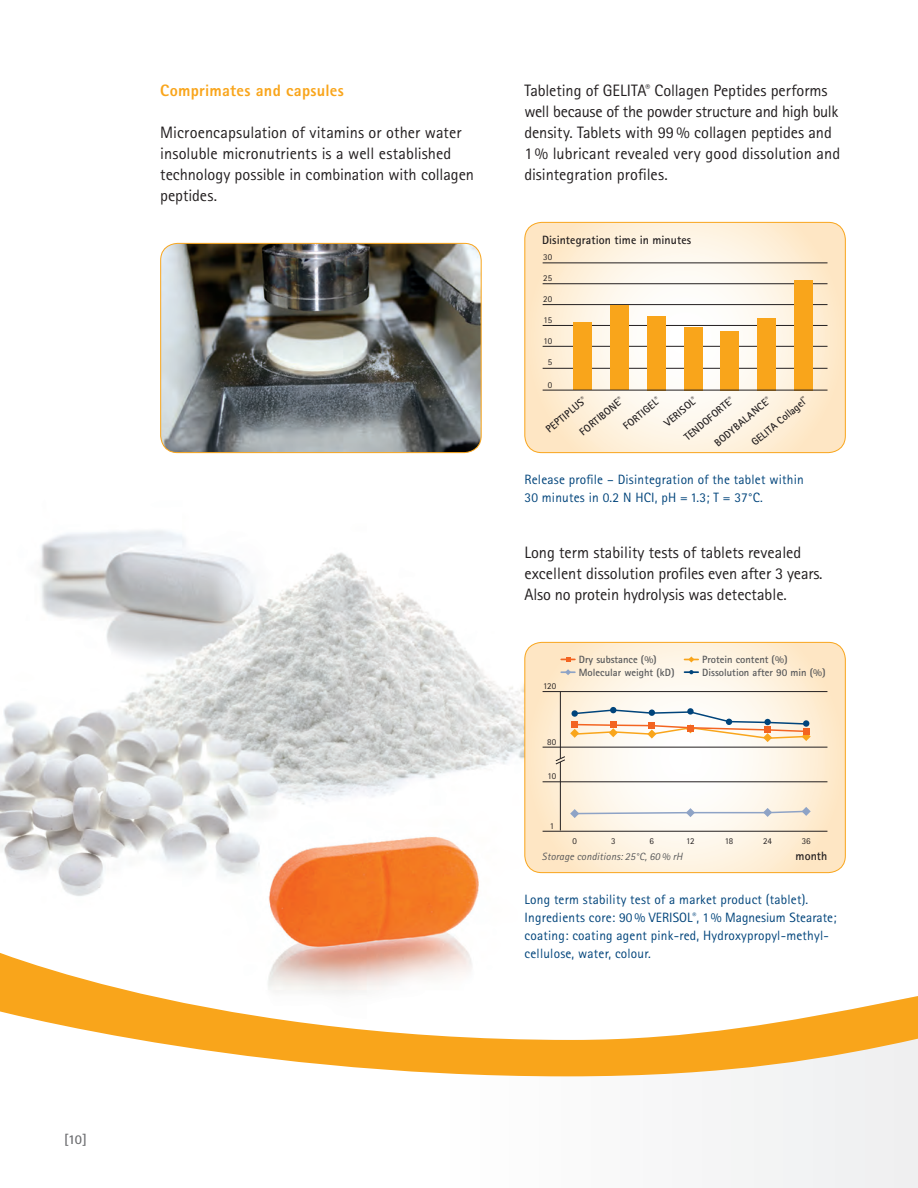
<style>
.page{position:relative;width:918px;height:1188px;background:#fff}
.page>*{position:absolute;margin:0;border:0;box-sizing:border-box;transform-origin:0 0}
.t1{font:16.5px/21px "Rotis Sans Serif";letter-spacing:-.005em;color:#231f20}
.t2{font:800 16.5px "Rotis Sans Serif";letter-spacing:.015em;color:#f9a51b}
.t3{font:13.5px/18px "Rotis Sans Serif";letter-spacing:.015em;color:#00447b}
.t4{font:700 13.5px "Rotis Sans Serif";color:#6c6d70}
.t5{font:700 12px "Rotis Sans Serif";letter-spacing:.005em;color:#231f20}
.t6{font:700 10.5px "Rotis Sans Serif";color:#231f20}
.t7{font:700 10.5px "Rotis Sans Serif";color:#57585a}
.t8{font:italic 10.5px "Rotis Sans Serif";letter-spacing:.015em;color:#57585a}
.t9{font:9px "Rotis Sans Serif";letter-spacing:-.01em;color:#231f20}
</style>
<div class="page">
<img style="left:0;top:440px;width:628px;height:498px">
<div style="left:731px;top:1106px;width:187px;height:82px;background:#f1f2f3"></div>
<svg style="left:0;top:938px;width:918px;height:168px"></svg>
<svg style="left:525px;top:222px;width:320px;height:231px"></svg>
<div style="left:524px;top:222px;width:322px;height:231px;border:1px solid #f9a51b;border-radius:17px"></div>
<hr style="left:543px;top:263px;width:285px;height:1px;background:#231f20">
<hr style="left:543px;top:283px;width:285px;height:1px;background:#231f20">
<hr style="left:543px;top:304px;width:285px;height:1px;background:#231f20">
<hr style="left:543px;top:325px;width:285px;height:1px;background:#231f20">
<hr style="left:543px;top:346px;width:285px;height:1px;background:#231f20">
<hr style="left:543px;top:368px;width:285px;height:1px;background:#231f20">
<div style="left:573px;top:322px;width:18px;height:68px;background:#f9a51b"></div>
<div style="left:610px;top:305px;width:18px;height:85px;background:#f9a51b"></div>
<div style="left:647px;top:316px;width:18px;height:74px;background:#f9a51b"></div>
<div style="left:684px;top:327px;width:18px;height:63px;background:#f9a51b"></div>
<div style="left:721px;top:331px;width:18px;height:59px;background:#f9a51b"></div>
<div style="left:758px;top:318px;width:18px;height:72px;background:#f9a51b"></div>
<div style="left:795px;top:280px;width:18px;height:110px;background:#f9a51b"></div>
<hr style="left:543px;top:390px;width:285px;height:1px;background:#231f20">
<svg style="left:525px;top:642px;width:320px;height:231px"></svg>
<div style="left:524px;top:642px;width:322px;height:231px;border:1px solid #f9a51b;border-radius:17px"></div>
<hr style="left:543px;top:691px;width:284px;height:1px;background:#231f20">
<hr style="left:543px;top:831px;width:284px;height:1px;background:#231f20">
<svg style="left:561px;top:657px;width:14px;height:5px"></svg>
<svg style="left:685px;top:656px;width:13px;height:6px"></svg>
<svg style="left:561px;top:669px;width:14px;height:6px"></svg>
<svg style="left:685px;top:670px;width:13px;height:4px"></svg>
<svg style="left:570px;top:807px;width:241px;height:11px"></svg>
<hr style="left:560px;top:762px;width:1px;height:68px;background:#231f20">
<svg style="left:555px;top:756px;width:10px;height:8px"></svg>
<hr style="left:560px;top:692px;width:1px;height:67px;background:#231f20">
<svg style="left:570px;top:707px;width:241px;height:35px"></svg>
<hr style="left:543px;top:782px;width:284px;height:1px;background:#231f20">
<hr style="left:543px;top:747px;width:284px;height:1px;background:#231f20">
<img style="left:161px;top:243px;width:320px;height:210px">
<div style="left:160px;top:243px;width:322px;height:210px;border:1px solid #f9a51b;border-radius:17px"></div>
<p class="t4" style="left:64px;top:1131px;width:24px">[10]</p>
<p class="t2" style="left:160px;top:80px;width:185px">Comprimates and capsules</p>
<p class="t1" style="left:160px;top:122px;width:315px">Microencapsulation of vitamins or other water insoluble micronutrients is a well established technology possible in combination with collagen peptides.</p>
<p class="t1" style="left:524px;top:80px;width:317px">Tableting of GELITA<sup>®</sup> Collagen Peptides performs well because of the powder structure and high bulk density. Tablets with 99 % collagen peptides and 1 % lubricant revealed very good dissolution and disintegration profiles.</p>
<p class="t5" style="left:542px;top:233px;width:151px">Disintegration time in minutes</p>
<p class="t9" style="left:543px;top:252px;width:11px">30</p>
<p class="t9" style="left:543px;top:273px;width:11px">25</p>
<p class="t9" style="left:543px;top:294px;width:11px">20</p>
<p class="t9" style="left:544px;top:315px;width:10px">15</p>
<p class="t9" style="left:543px;top:335px;width:10px">10</p>
<p class="t9" style="left:548px;top:356px;width:6px">5</p>
<p class="t9" style="left:548px;top:379px;width:6px">0</p>
<p class="t6" style="left:543px;top:425px;width:51px;rotate:-40deg">PEPTIPLUS<sup>®</sup></p>
<p class="t6" style="left:577px;top:428px;width:55px;rotate:-40deg">FORTIBONE<sup>®</sup></p>
<p class="t6" style="left:620px;top:422px;width:46px;rotate:-40deg">FORTIGEL<sup>®</sup></p>
<p class="t6" style="left:661px;top:419px;width:41px;rotate:-40deg">VERISOL<sup>®</sup></p>
<p class="t6" style="left:681px;top:433px;width:63px;rotate:-40deg">TENDOFORTE<sup>®</sup></p>
<p class="t6" style="left:712px;top:439px;width:71px;rotate:-40deg">BODYBALANCE<sup>®</sup></p>
<p class="t6" style="left:749px;top:438px;width:71px;rotate:-40deg">GELITA Collagel<sup>™</sup></p>
<p class="t3" style="left:524px;top:471px;width:281px">Release profile – Disintegration of the tablet within<br>30 minutes in 0.2 N HCI, pH = 1.3; T = 37°C.</p>
<p class="t1" style="left:524px;top:542px;width:300px">Long term stability tests of tablets revealed excellent dissolution profiles even after 3 years.<br>Also no protein hydrolysis was detectable.</p>
<p class="t9" style="left:543px;top:681px;width:15px">120</p>
<p class="t7" style="left:579px;top:653px;width:79px">Dry substance (%)</p>
<p class="t7" style="left:702px;top:653px;width:87px">Protein content (%)</p>
<p class="t7" style="left:579px;top:666px;width:97px">Molecular weight (kD)</p>
<p class="t7" style="left:702px;top:666px;width:125px">Dissolution after 90 min (%)</p>
<p class="t9" style="left:547px;top:736px;width:11px">80</p>
<p class="t9" style="left:548px;top:771px;width:10px">10</p>
<p class="t9" style="left:550px;top:820px;width:6px">1</p>
<p class="t9" style="left:572px;top:836px;width:6px">0</p>
<p class="t9" style="left:650px;top:836px;width:6px">6</p>
<p class="t9" style="left:611px;top:836px;width:6px">3</p>
<p class="t9" style="left:686px;top:836px;width:10px">12</p>
<p class="t9" style="left:725px;top:836px;width:10px">18</p>
<p class="t9" style="left:763px;top:836px;width:10px">24</p>
<p class="t9" style="left:802px;top:836px;width:11px">36</p>
<p class="t8" style="left:542px;top:851px;width:142px">Storage conditions: 25°C, 60 % rH</p>
<p class="t5" style="left:796px;top:849px;width:33px">month</p>
<p class="t3" style="left:525px;top:891px;width:314px">Long term stability test of a market product (tablet).<br>Ingredients core: 90 % VERISOL<sup>®</sup>, 1% Magnesium Stearate; coating: coating agent pink-red, Hydroxypropyl-methyl&shy;cellulose, water, colour.</p>
</div>
